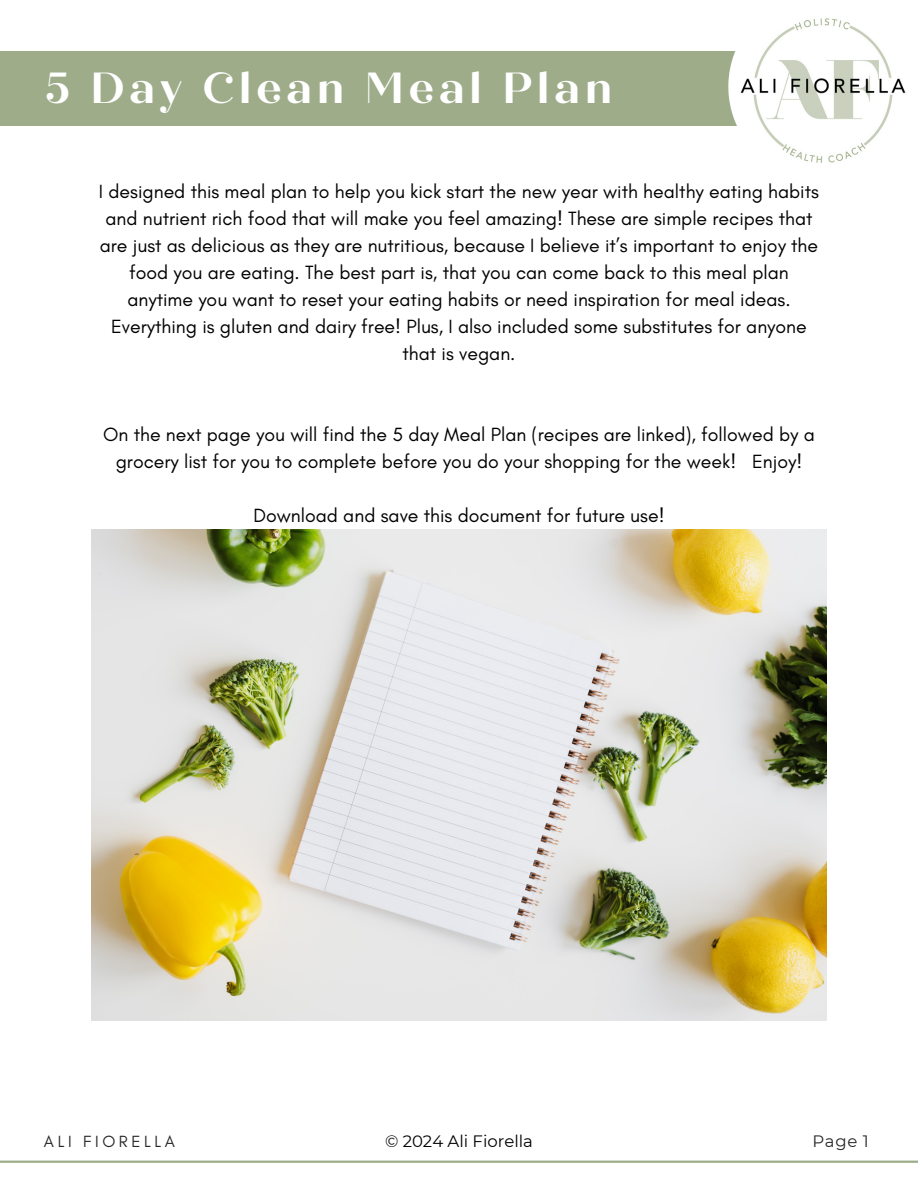
<style>
.page{position:relative;width:918px;height:1188px;background:#fff}
.page>*{position:absolute;margin:0;border:0;box-sizing:border-box;transform-origin:0 0}
.t1{font:700 43.5px "Quiche Display";letter-spacing:.115em;color:#fff}
.t2{font:19.5px/27px "Glacial Indifference";color:#000;text-align:center}
.t3{font:16.5px "Montserrat";color:#000}
.t4{font:16.5px "Glacial Indifference";letter-spacing:.22em;color:#272727}
.t5{font:16.5px "Montserrat";color:#272727}
</style>
<div class="page">
<div style="left:0;top:51px;width:888px;height:74px;background:#9eac8a"></div>
<svg style="left:728px;top:51px;width:11px;height:75px"></svg>
<img style="left:739px;top:18px;width:167px;height:145px">
<hr style="left:0;top:1161px;width:918px;height:2px;background:#9eac8a">
<img style="left:92px;top:530px;width:734px;height:490px">
<p class="t1" style="left:45px;top:62px;width:569px">5 Day Clean Meal Plan</p>
<h2 class="t2" style="left:99px;top:178px;width:722px">I designed this meal plan to help you kick start the new year with healthy eating habits and nutrient rich food that will make you feel amazing! These are simple recipes that are just as delicious as they are nutritious, because I believe it’s important to enjoy the food you are eating. The best part is, that you can come back to this meal plan anytime you want to reset your eating habits or need inspiration for meal ideas.<br>Everything is gluten and dairy free! Plus, I also included some substitutes for anyone that is vegan.</h2>
<p class="t2" style="left:103px;top:421px;width:713px">On the next page you will find the 5 day Meal Plan (recipes are linked), followed by a grocery list for you to complete before you do your shopping for the week! Enjoy!</p>
<h3 class="t2" style="left:253px;top:502px;width:413px">Download and save this document for future use!</h3>
<h1 class="t3" style="left:385px;top:1131px;width:149px">© 2024 Ali Fiorella</h1>
<h2 class="t4" style="left:44px;top:1131px;width:133px">ALI FIORELLA</h2>
<h2 class="t5" style="left:812px;top:1131px;width:58px">Page 1</h2>
</div>
